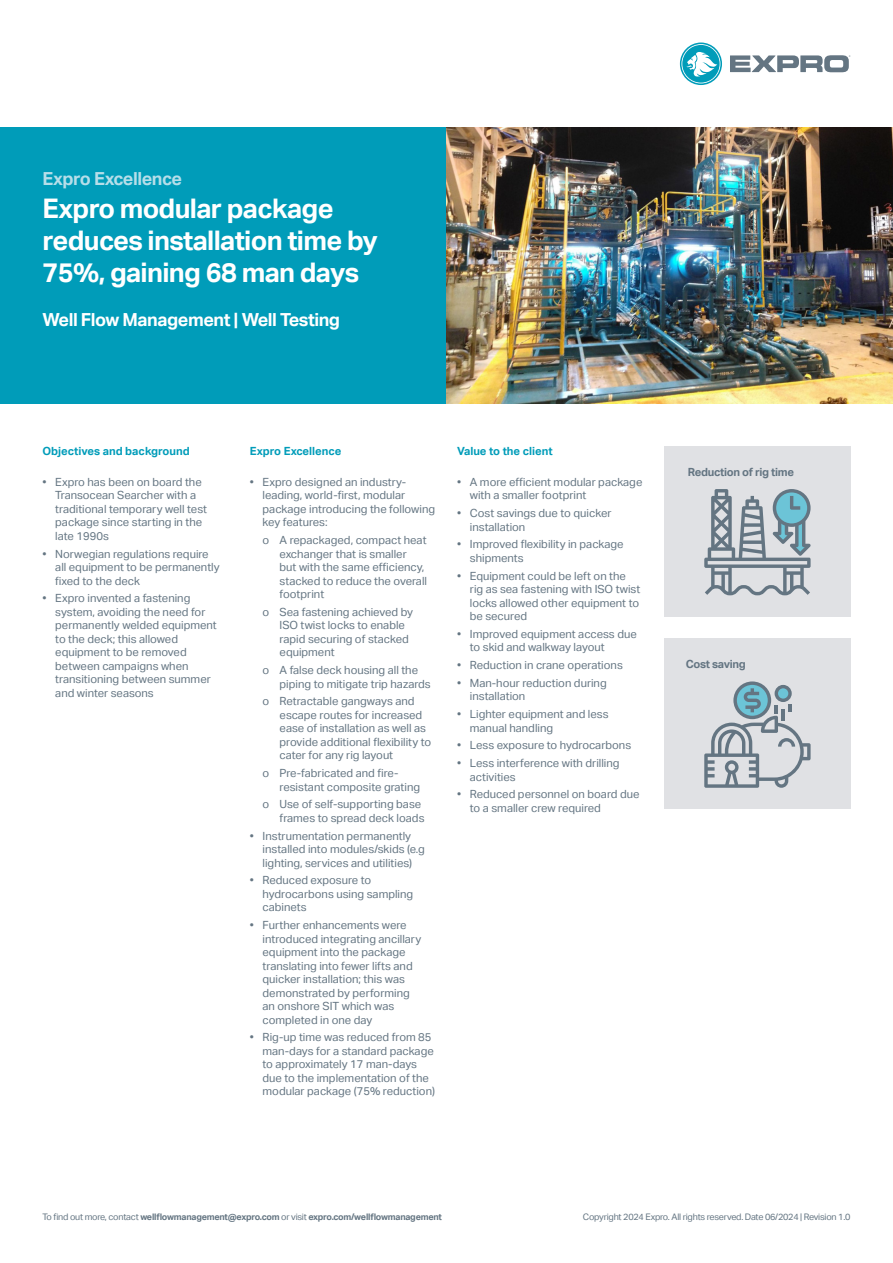
<style>
.page{position:relative;width:893px;height:1263px;background:#fff}
.page>*{position:absolute;margin:0;border:0;box-sizing:border-box;transform-origin:0 0}
.t1{font:700 27px/32.4px "Aktiv Grotesk";letter-spacing:-.025em;color:#fff}
.t2{font:700 18px "Aktiv Grotesk";letter-spacing:-.025em;color:#fff}
.t3{font:700 18px "Aktiv Grotesk";letter-spacing:-.025em;color:#b6dee9}
.t4{font:11.25px/13.5px "Aktiv Grotesk";color:#647582}
.t5{font:700 11.25px "Aktiv Grotesk";color:#009cb9}
.t6{font:700 11.25px "Aktiv Grotesk";letter-spacing:-.025em;color:#647582}
.t7{font:700 9px "Aktiv Grotesk";letter-spacing:-.025em;color:#647582}
.t8{font:9px "Aktiv Grotesk";letter-spacing:-.025em;color:#647582}
.s1{font-weight:400}
</style>
<div class="page">
<div style="left:0;top:128px;width:446px;height:276px;background:#009cb9"></div>
<img style="left:446px;top:128px;width:447px;height:276px">
<svg style="left:680px;top:43px;width:42px;height:42px"></svg>
<svg style="left:730px;top:55px;width:120px;height:17px"></svg>
<div style="left:664px;top:446px;width:186px;height:171px;background:#e0e1e4"></div>
<svg style="left:704px;top:489px;width:107px;height:106px"></svg>
<div style="left:664px;top:639px;width:186px;height:170px;background:#e0e1e4"></div>
<svg style="left:704px;top:681px;width:107px;height:107px"></svg>
<p class="t3" style="left:43px;top:168px;width:141px">Expro Excellence</p>
<p class="t1" style="left:43px;top:192px;width:337px">Expro modular package reduces installation time by<br>75%, gaining 68 man days</p>
<p class="t2" style="left:43px;top:309px;width:299px">Well Flow Management | Well Testing</p>
<p class="t5" style="left:43px;top:444px;width:149px">Objectives and background</p>
<p class="t4" style="left:55px;top:475px;width:153px;text-indent:-13px">• Expro has been on board the<br>Transocean Searcher with a traditional temporary well test package since starting in the late 1990s</p>
<p class="t4" style="left:55px;top:547px;width:166px;text-indent:-13px">• Norwegian regulations require all equipment to be permanently fixed to the deck</p>
<p class="t4" style="left:55px;top:592px;width:163px;text-indent:-13px">• Expro invented a fastening system, avoiding the need for permanently welded equipment to the deck; this allowed equipment to be removed between campaigns when transitioning between summer and winter seasons</p>
<p class="t5" style="left:250px;top:444px;width:93px">Expro Excellence</p>
<p class="t4" style="left:263px;top:475px;width:174px;text-indent:-13px">• Expro designed an industry&shy;leading, world-first, modular package introducing the following key features:</p>
<p class="t4" style="left:280px;top:533px;width:149px;text-indent:-17px">o A repackaged, compact heat exchanger that is smaller<br>but with the same efficiency, stacked to reduce the overall footprint</p>
<p class="t4" style="left:280px;top:605px;width:135px;text-indent:-17px">o Sea fastening achieved by<br>ISO twist locks to enable rapid securing of stacked equipment</p>
<p class="t4" style="left:280px;top:663px;width:153px;text-indent:-17px">o A false deck housing all the piping to mitigate trip hazards</p>
<p class="t4" style="left:280px;top:695px;width:153px;text-indent:-17px">o Retractable gangways and escape routes for increased ease of installation as well as provide additional flexibility to cater for any rig layout</p>
<p class="t4" style="left:280px;top:766px;width:142px;text-indent:-17px">o Pre-fabricated and fire&shy;resistant composite grating</p>
<p class="t4" style="left:280px;top:798px;width:146px;text-indent:-17px">o Use of self-supporting base frames to spread deck loads</p>
<p class="t4" style="left:263px;top:829px;width:164px;text-indent:-13px">• Instrumentation permanently installed into modules/skids (e.g lighting, services and utilities)</p>
<p class="t4" style="left:263px;top:874px;width:152px;text-indent:-13px">• Reduced exposure to hydrocarbons using sampling cabinets</p>
<p class="t4" style="left:263px;top:918px;width:160px;text-indent:-13px">• Further enhancements were introduced integrating ancillary equipment into the package translating into fewer lifts and quicker installation; this was demonstrated by performing an onshore SIT which was completed in one day</p>
<p class="t4" style="left:263px;top:1031px;width:174px;text-indent:-13px">• Rig-up time was reduced from 85 man-days for a standard package to approximately 17 man-days due to the implementation of the modular package (75% reduction)</p>
<p class="t5" style="left:457px;top:444px;width:97px">Value to the client</p>
<p class="t4" style="left:470px;top:475px;width:174px;text-indent:-13px">• A more efficient modular package with a smaller footprint</p>
<p class="t4" style="left:470px;top:506px;width:143px;text-indent:-13px">• Cost savings due to quicker installation</p>
<p class="t4" style="left:470px;top:538px;width:155px;text-indent:-13px">• Improved flexibility in package shipments</p>
<p class="t4" style="left:470px;top:569px;width:172px;text-indent:-13px">• Equipment could be left on the rig as sea fastening with ISO twist locks allowed other equipment to be secured</p>
<p class="t4" style="left:470px;top:627px;width:168px;text-indent:-13px">• Improved equipment access due to skid and walkway layout</p>
<p class="t4" style="left:457px;top:658px;width:167px">• Reduction in crane operations</p>
<p class="t4" style="left:470px;top:676px;width:138px;text-indent:-13px">• Man-hour reduction during installation</p>
<p class="t4" style="left:470px;top:707px;width:140px;text-indent:-13px">• Lighter equipment and less manual handling</p>
<p class="t4" style="left:457px;top:739px;width:176px">• Less exposure to hydrocarbons</p>
<p class="t4" style="left:470px;top:756px;width:151px;text-indent:-13px">• Less interference with drilling activities</p>
<p class="t4" style="left:470px;top:788px;width:171px;text-indent:-13px">• Reduced personnel on board due to a smaller crew required</p>
<p class="t6" style="left:688px;top:465px;width:108px">Reduction of rig time</p>
<p class="t6" style="left:686px;top:658px;width:62px">Cost saving</p>
<p class="t7" style="left:43px;top:1212px;width:401px"><span class="s1">To find out more, contact</span> wellflowmanagement@expro.com <span class="s1">or visit</span> expro.com/wellflowmanagement</p>
<p class="t8" style="left:583px;top:1212px;width:269px">Copyright 2024 Expro. All rights reserved. Date 06/2024 | Revision 1.0</p>
</div>
